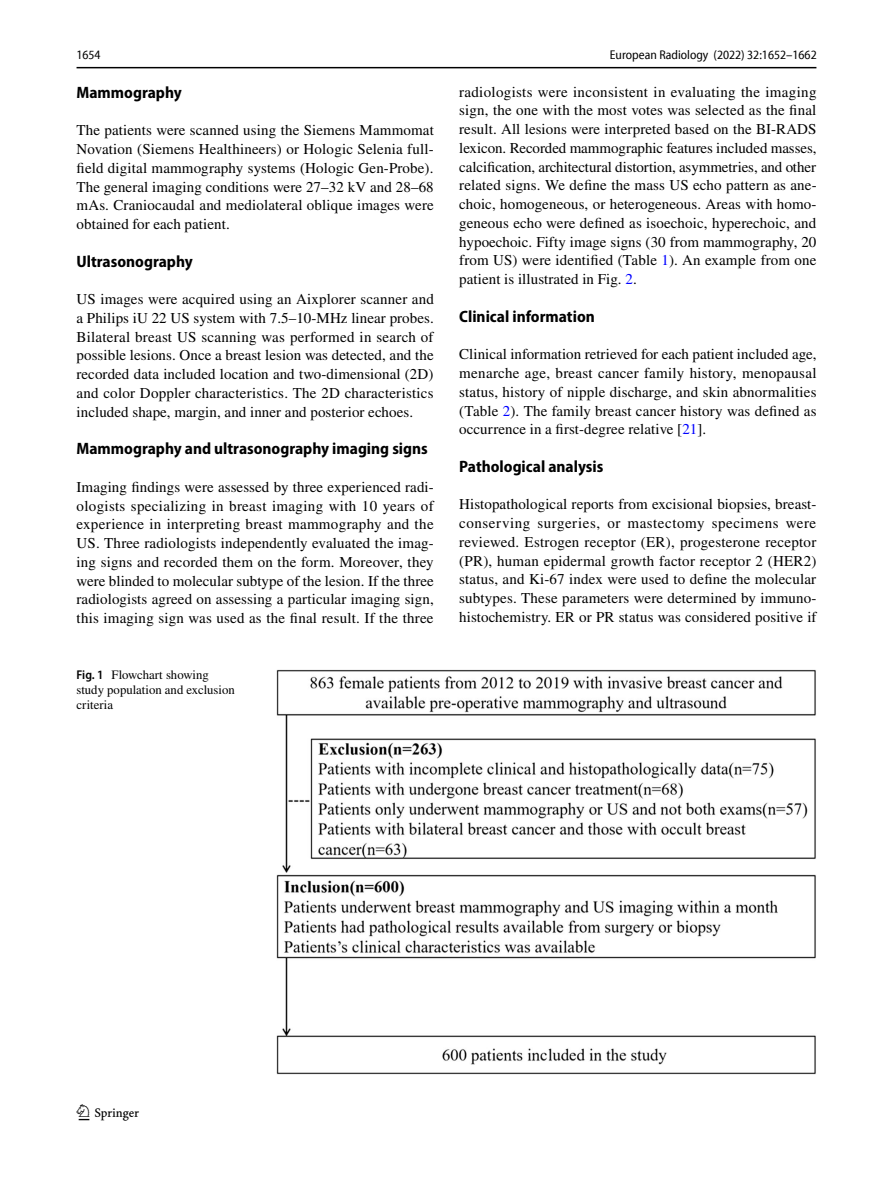
<style>
.page{position:relative;width:893px;height:1187px;background:#fff}
.page>*{position:absolute;margin:0;border:0;box-sizing:border-box;transform-origin:0 0}
.t1{font:22.5px "Springnew Regular 2";color:#000}
.t2{font:700 semi-condensed 16.5px "Myriad Pro";color:#000}
.t3{font:15px/18.8px "STIX";letter-spacing:.005em;color:#000;text-align:justify}
.t4{font:12.75px/15px "STIX";color:#000}
.t5{font:semi-condensed 12.75px "Myriad Pro Unic";color:#000}
.s1{font-family:"Myriad Pro";font-weight:600;font-stretch:semi-condensed}
.s2{color:#00f}
</style>
<div class="page">
<hr style="left:77px;top:67px;width:739px;height:1px;background:#000">
<img style="left:276px;top:669px;width:540px;height:404px">
<p class="t5" style="left:76px;top:50px;width:26px">1654</p>
<p class="t5" style="left:610px;top:50px;width:208px">European Radiology (2022) 32:1652–1662</p>
<p class="t2" style="left:77px;top:83px;width:107px">Mammography</p>
<p class="t3" style="left:77px;top:122px;width:359px">The patients were scanned using the Siemens Mammomat Novation (Siemens Healthineers) or Hologic Selenia full&shy;field digital mammography systems (Hologic Gen-Probe).<br>The general imaging conditions were 27–32 kV and 28–68 mAs. Craniocaudal and mediolateral oblique images were obtained for each patient.</p>
<p class="t2" style="left:77px;top:252px;width:118px">Ultrasonography</p>
<p class="t3" style="left:77px;top:291px;width:359px">US images were acquired using an Aixplorer scanner and a Philips iU 22 US system with 7.5–10-MHz linear probes.<br>Bilateral breast US scanning was performed in search of possible lesions. Once a breast lesion was detected, and the recorded data included location and two-dimensional (2D) and color Doppler characteristics. The 2D characteristics included shape, margin, and inner and posterior echoes.</p>
<p class="t2" style="left:77px;top:439px;width:353px">Mammography and ultrasonography imaging signs</p>
<p class="t3" style="left:77px;top:478px;width:359px">Imaging findings were assessed by three experienced radi&shy;ologists specializing in breast imaging with 10 years of experience in interpreting breast mammography and the US. Three radiologists independently evaluated the imag&shy;ing signs and recorded them on the form. Moreover, they were blinded to molecular subtype of the lesion. If the three radiologists agreed on assessing a particular imaging sign, this imaging sign was used as the final result. If the three</p>
<p class="t4" style="left:77px;top:667px;width:160px"><span class="s1">Fig. 1</span> Flowchart showing study population and exclusion criteria</p>
<p class="t3" style="left:459px;top:83px;width:359px">radiologists were inconsistent in evaluating the imaging sign, the one with the most votes was selected as the final result. All lesions were interpreted based on the BI-RADS lexicon. Recorded mammographic features included masses, calcification, architectural distortion, asymmetries, and other related signs. We define the mass US echo pattern as ane&shy;choic, homogeneous, or heterogeneous. Areas with homo&shy;geneous echo were defined as isoechoic, hyperechoic, and hypoechoic. Fifty image signs (30 from mammography, 20 from US) were identified (Table <span class="s2">1</span>). An example from one patient is illustrated in Fig. <span class="s2">2</span>.</p>
<p class="t2" style="left:459px;top:307px;width:137px">Clinical information</p>
<p class="t3" style="left:459px;top:346px;width:359px">Clinical information retrieved for each patient included age, menarche age, breast cancer family history, menopausal status, history of nipple discharge, and skin abnormalities (Table <span class="s2">2</span>). The family breast cancer history was defined as occurrence in a first-degree relative [<span class="s2">21</span>].</p>
<p class="t2" style="left:459px;top:457px;width:146px">Pathological analysis</p>
<p class="t3" style="left:459px;top:496px;width:359px">Histopathological reports from excisional biopsies, breast&shy;conserving surgeries, or mastectomy specimens were reviewed. Estrogen receptor (ER), progesterone receptor (PR), human epidermal growth factor receptor 2 (HER2) status, and Ki-67 index were used to define the molecular subtypes. These parameters were determined by immuno&shy;histochemistry. ER or PR status was considered positive if</p>
<h1 class="t1" style="left:79px;top:1104px;width:62px">1 3</h1>
</div>
